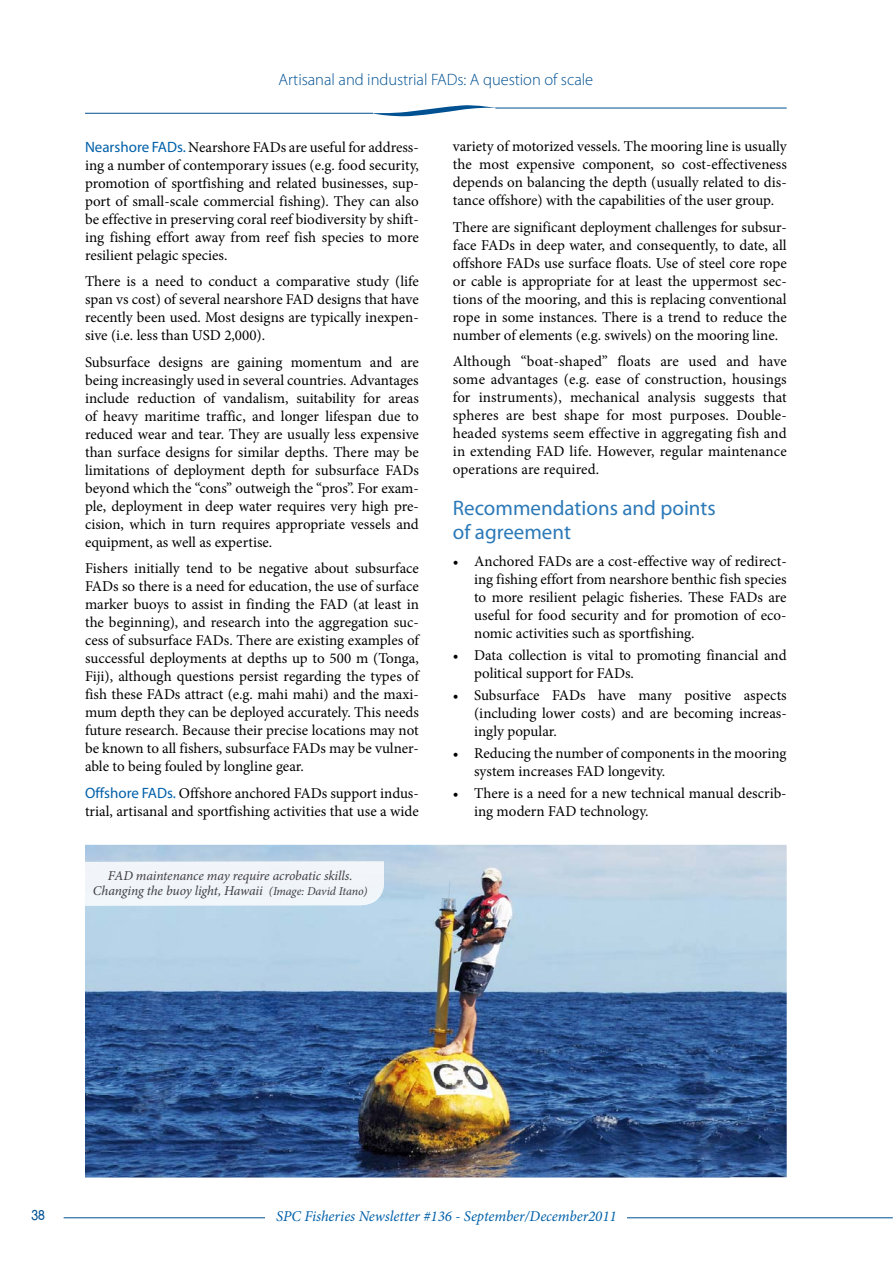
<style>
.page{position:relative;width:893px;height:1263px;background:#fff}
.page>*{position:absolute;margin:0;border:0;box-sizing:border-box;transform-origin:0 0}
.t1{font:21px/24px "Myriad Pro";color:#2b79b8}
.t2{font:300 16.5px "Myriad Pro";letter-spacing:-.005em;color:#005192}
.t3{font:15px/18px "Minion Pro";color:#000;text-align:justify}
.t4{font:italic 15px "Minion Pro";color:#0060a9}
.t5{font:15px "Duepuntozero";color:#005192}
.t6{font:italic 13.5px/15px "Minion Pro";letter-spacing:-.01em;color:#3e3d40;text-align:center}
.s1{font-family:"Myriad Pro";color:#0060a9}
.s2{font-size:12px}
</style>
<div class="page">
<hr style="left:64px;top:1218px;width:828px;height:1px;background:#005192">
<hr style="left:85px;top:113px;width:288px;height:1px;background:#005192">
<hr style="left:495px;top:108px;width:292px;height:1px;background:#005192">
<svg style="left:372px;top:105px;width:126px;height:11px"></svg>
<div style="left:266px;top:1210px;width:361px;height:22px;background:#fff"></div>
<img style="left:85px;top:845px;width:702px;height:333px">
<div style="left:85px;top:862px;width:299px;height:44px;background:#f1f5f9"></div>
<p class="t2" style="left:278px;top:73px;width:316px">Artisanal and industrial FADs: A question of scale</p>
<p class="t3" style="left:85px;top:139px;width:335px"><span class="s1">Nearshore FADs.</span> Nearshore FADs are useful for address&shy;ing a number of contemporary issues (e.g. food security, promotion of sportfishing and related businesses, sup&shy;port of small-scale commercial fishing). They can also be effective in preserving coral reef biodiversity by shift&shy;ing fishing effort away from reef fish species to more resilient pelagic species.</p>
<p class="t3" style="left:85px;top:274px;width:335px">There is a need to conduct a comparative study (life span vs cost) of several nearshore FAD designs that have recently been used. Most designs are typically inexpen&shy;sive (i.e. less than USD 2,000).</p>
<p class="t3" style="left:85px;top:354px;width:335px">Subsurface designs are gaining momentum and are being increasingly used in several countries. Advantages include reduction of vandalism, suitability for areas of heavy maritime traffic, and longer lifespan due to reduced wear and tear. They are usually less expensive than surface designs for similar depths. There may be limitations of deployment depth for subsurface FADs beyond which the “cons” outweigh the “pros”. For exam&shy;ple, deployment in deep water requires very high pre&shy;cision, which in turn requires appropriate vessels and equipment, as well as expertise.</p>
<p class="t3" style="left:85px;top:561px;width:335px">Fishers initially tend to be negative about subsurface FADs so there is a need for education, the use of surface marker buoys to assist in finding the FAD (at least in the beginning), and research into the aggregation suc&shy;cess of subsurface FADs. There are existing examples of successful deployments at depths up to 500 m (Tonga, Fiji), although questions persist regarding the types of fish these FADs attract (e.g. mahi mahi) and the maxi&shy;mum depth they can be deployed accurately. This needs future research. Because their precise locations may not be known to all fishers, subsurface FADs may be vulner&shy;able to being fouled by longline gear.</p>
<p class="t3" style="left:85px;top:785px;width:335px"><span class="s1">Offshore FADs.</span> Offshore anchored FADs support indus&shy;trial, artisanal and sportfishing activities that use a wide</p>
<p class="t6" style="left:93px;top:870px;width:276px">FAD maintenance may require acrobatic skills.<br>Changing the buoy light, Hawaii <span class="s2">(Image: David Itano)</span></p>
<p class="t3" style="left:453px;top:139px;width:335px">variety of motorized vessels. The mooring line is usually the most expensive component, so cost-effectiveness depends on balancing the depth (usually related to dis&shy;tance offshore) with the capabilities of the user group.</p>
<p class="t3" style="left:453px;top:219px;width:335px">There are significant deployment challenges for subsur&shy;face FADs in deep water, and consequently, to date, all offshore FADs use surface floats. Use of steel core rope or cable is appropriate for at least the uppermost sec&shy;tions of the mooring, and this is replacing conventional rope in some instances. There is a trend to reduce the number of elements (e.g. swivels) on the mooring line.</p>
<p class="t3" style="left:453px;top:354px;width:335px">Although “boat-shaped” floats are used and have some advantages (e.g. ease of construction, housings for instruments), mechanical analysis suggests that spheres are best shape for most purposes. Double&shy;headed systems seem effective in aggregating fish and in extending FAD life. However, regular maintenance operations are required.</p>
<h1 class="t1" style="left:453px;top:498px;width:264px">Recommendations and points of agreement</h1>
<p class="t3" style="left:474px;top:553px;width:314px;text-indent:-21px">• Anchored FADs are a cost-effective way of redirect&shy;ing fishing effort from nearshore benthic fish species to more resilient pelagic fisheries. These FADs are useful for food security and for promotion of eco&shy;nomic activities such as sportfishing.</p>
<p class="t3" style="left:474px;top:647px;width:314px;text-indent:-21px">• Data collection is vital to promoting financial and political support for FADs.</p>
<p class="t3" style="left:474px;top:687px;width:314px;text-indent:-21px">• Subsurface FADs have many positive aspects (including lower costs) and are becoming increas&shy;ingly popular.</p>
<p class="t3" style="left:474px;top:745px;width:314px;text-indent:-21px">• Reducing the number of components in the mooring system increases FAD longevity.</p>
<p class="t3" style="left:474px;top:785px;width:314px;text-indent:-21px">• There is a need for a new technical manual describ&shy;ing modern FAD technology.</p>
<p class="t5" style="left:32px;top:1207px;width:15px">38</p>
<p class="t4" style="left:276px;top:1211px;width:342px">SPC Fisheries Newsletter #136 - September/December2011</p>
</div>
